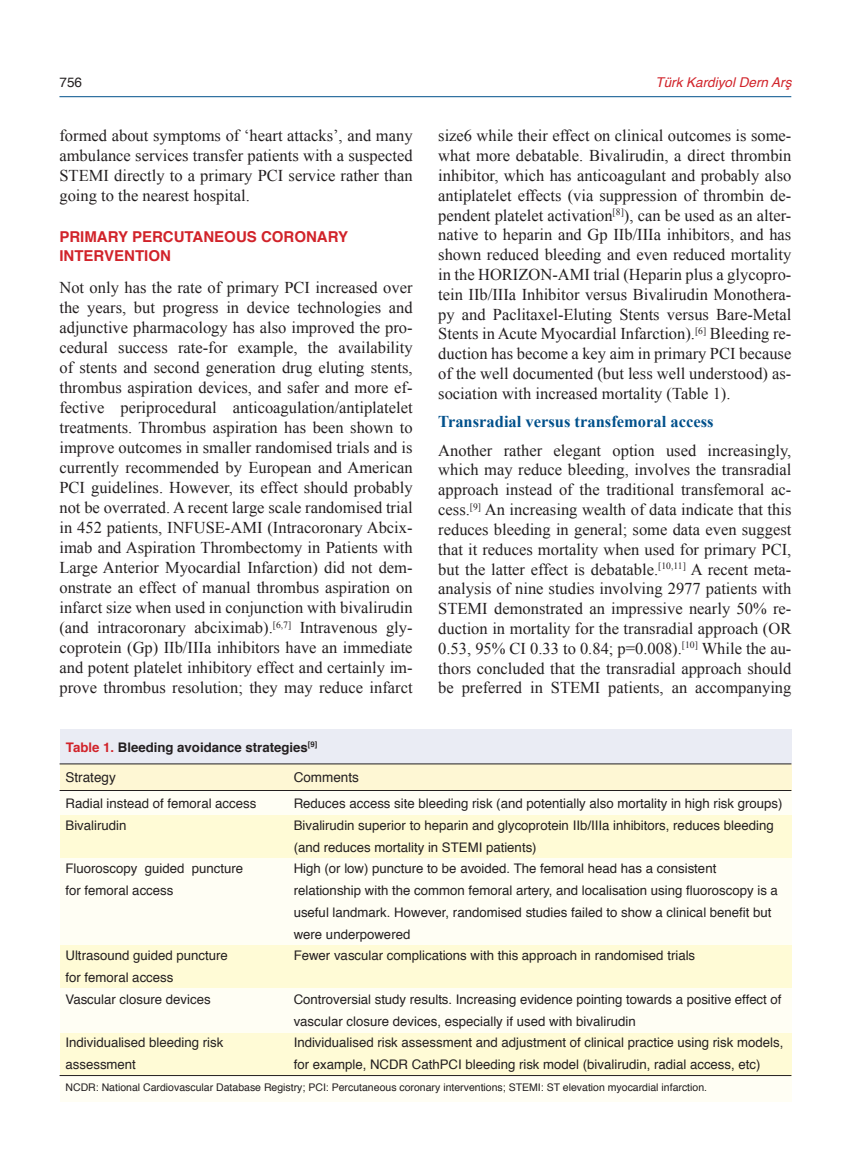
<style>
.page{position:relative;width:851px;height:1170px;background:#fff}
.page>*{position:absolute;margin:0;border:0;box-sizing:border-box;transform-origin:0 0}
.t1{font:16.5px/19.8px "Times New Roman";color:#231f20;text-align:justify}
.t2{font:700 16.5px "Times New Roman";color:#01508b}
.t3{font:700 15px/19px "Helvetica";color:#d1232a}
.t4{font:13.5px "Helvetica";color:#231f20}
.t5{font:italic 13.5px "Helvetica";color:#d1232a}
.t6{font:13.2px/21.8px "Helvetica";color:#231f20}
.t7{font:700 13.2px "Helvetica";color:#231f20}
.t8{font:10.5px "Helvetica";color:#231f20}
.s1{color:#d1232a}
</style>
<div class="page">
<hr style="left:59px;top:96px;width:732px;height:1px;background:#01508b">
<div style="left:60px;top:729px;width:731px;height:34px;background:#eaecf4"></div>
<div style="left:60px;top:790px;width:731px;height:311px;background:#fffef4"></div>
<div style="left:60px;top:815px;width:731px;height:42px;background:#fffbd6"></div>
<div style="left:60px;top:764px;width:731px;height:26px;background:#fef7d4"></div>
<div style="left:60px;top:945px;width:731px;height:42px;background:#fffbd6"></div>
<div style="left:60px;top:1033px;width:731px;height:42px;background:#fffbd6"></div>
<hr style="left:60px;top:763px;width:731px;height:1px;background:#231f20">
<hr style="left:60px;top:790px;width:731px;height:1px;background:#231f20">
<hr style="left:60px;top:1075px;width:731px;height:1px;background:#231f20">
<p class="t4" style="left:60px;top:72px;width:24px">756</p>
<p class="t5" style="left:655px;top:71px;width:137px">Türk Kardiyol Dern Arş</p>
<p class="t1" style="left:59px;top:125px;width:354px">formed about symptoms of ‘heart attacks’, and many ambulance services transfer patients with a suspected STEMI directly to a primary PCI service rather than going to the nearest hospital.</p>
<p class="t3" style="left:59px;top:227px;width:290px">PRIMARY PERCUTANEOUS CORONARY<br>INTERVENTION</p>
<p class="t1" style="left:59px;top:278px;width:354px">Not only has the rate of primary PCI increased over the years, but progress in device technologies and adjunctive pharmacology has also improved the pro&shy;cedural success rate-for example, the availability of stents and second generation drug eluting stents, thrombus aspiration devices, and safer and more ef&shy;fective periprocedural anticoagulation/antiplatelet treatments. Thrombus aspiration has been shown to improve outcomes in smaller randomised trials and is currently recommended by European and American PCI guidelines. However, its effect should probably not be overrated. A recent large scale randomised trial in 452 patients, INFUSE-AMI (Intracoronary Abcix&shy;imab and Aspiration Thrombectomy in Patients with Large Anterior Myocardial Infarction) did not dem&shy;onstrate an effect of manual thrombus aspiration on infarct size when used in conjunction with bivalirudin (and intracoronary abciximab).<sup>[6,7]</sup> Intravenous gly&shy;coprotein (Gp) IIb/IIIa inhibitors have an immediate and potent platelet inhibitory effect and certainly im&shy;prove thrombus resolution; they may reduce infarct</p>
<p class="t1" style="left:438px;top:125px;width:354px">size6 while their effect on clinical outcomes is some&shy;what more debatable. Bivalirudin, a direct thrombin inhibitor, which has anticoagulant and probably also antiplatelet effects (via suppression of thrombin de&shy;pendent platelet activation<sup>[8]</sup>), can be used as an alter&shy;native to heparin and Gp IIb/IIIa inhibitors, and has shown reduced bleeding and even reduced mortality in the HORIZON-AMI trial (Heparin plus a glycopro&shy;tein IIb/IIIa Inhibitor versus Bivalirudin Monothera&shy;py and Paclitaxel-Eluting Stents versus Bare-Metal Stents in Acute Myocardial Infarction).<sup>[6]</sup> Bleeding re&shy;duction has become a key aim in primary PCI because of the well documented (but less well understood) as&shy;sociation with increased mortality (Table 1).</p>
<p class="t2" style="left:438px;top:410px;width:277px">Transradial versus transfemoral access</p>
<p class="t1" style="left:438px;top:440px;width:354px">Another rather elegant option used increasingly, which may reduce bleeding, involves the transradial approach instead of the traditional transfemoral ac&shy;cess.<sup>[9]</sup> An increasing wealth of data indicate that this reduces bleeding in general; some data even suggest that it reduces mortality when used for primary PCI, but the latter effect is debatable.<sup>[10,11]</sup> A recent meta&shy;analysis of nine studies involving 2977 patients with STEMI demonstrated an impressive nearly 50% re&shy;duction in mortality for the transradial approach (OR 0.53, 95% CI 0.33 to 0.84; p=0.008).<sup>[10]</sup> While the au&shy;thors concluded that the transradial approach should be preferred in STEMI patients, an accompanying</p>
<p class="t7" style="left:66px;top:736px;width:253px"><span class="s1">Table 1.</span> Bleeding avoidance strategies<sup>[9]</sup></p>
<p class="t4" style="left:65px;top:766px;width:52px">Strategy</p>
<p class="t4" style="left:293px;top:766px;width:67px">Comments</p>
<p class="t6" style="left:65px;top:792px;width:192px">Radial instead of femoral access</p>
<p class="t6" style="left:293px;top:792px;width:490px">Reduces access site bleeding risk (and potentially also mortality in high risk groups)</p>
<p class="t6" style="left:65px;top:814px;width:62px">Bivalirudin</p>
<p class="t6" style="left:293px;top:814px;width:481px">Bivalirudin superior to heparin and glycoprotein IIb/IIIa inhibitors, reduces bleeding (and reduces mortality in STEMI patients)</p>
<p class="t6" style="left:65px;top:858px;width:179px">Fluoroscopy guided puncture</p>
<p class="t6" style="left:293px;top:858px;width:424px">High (or low) puncture to be avoided. The femoral head has a consistent</p>
<p class="t6" style="left:65px;top:879px;width:109px">for femoral access</p>
<p class="t6" style="left:293px;top:879px;width:485px">relationship with the common femoral artery, and localisation using fluoroscopy is a useful landmark. However, randomised studies failed to show a clinical benefit but were underpowered</p>
<p class="t6" style="left:65px;top:945px;width:164px">Ultrasound guided puncture</p>
<p class="t6" style="left:293px;top:945px;width:403px">Fewer vascular complications with this approach in randomised trials</p>
<p class="t6" style="left:65px;top:966px;width:147px">for femoral access<br>Vascular closure devices</p>
<p class="t6" style="left:293px;top:988px;width:489px">Controversial study results. Increasing evidence pointing towards a positive effect of vascular closure devices, especially if used with bivalirudin</p>
<p class="t6" style="left:65px;top:1032px;width:159px">Individualised bleeding risk</p>
<p class="t6" style="left:293px;top:1032px;width:491px">Individualised risk assessment and adjustment of clinical practice using risk models,</p>
<p class="t6" style="left:65px;top:1053px;width:72px">assessment</p>
<p class="t6" style="left:293px;top:1053px;width:468px">for example, NCDR CathPCI bleeding risk model (bivalirudin, radial access, etc)</p>
<p class="t8" style="left:65px;top:1078px;width:643px">NCDR: National Cardiovascular Database Registry; PCI: Percutaneous coronary interventions; STEMI: ST elevation myocardial infarction.</p>
</div>
